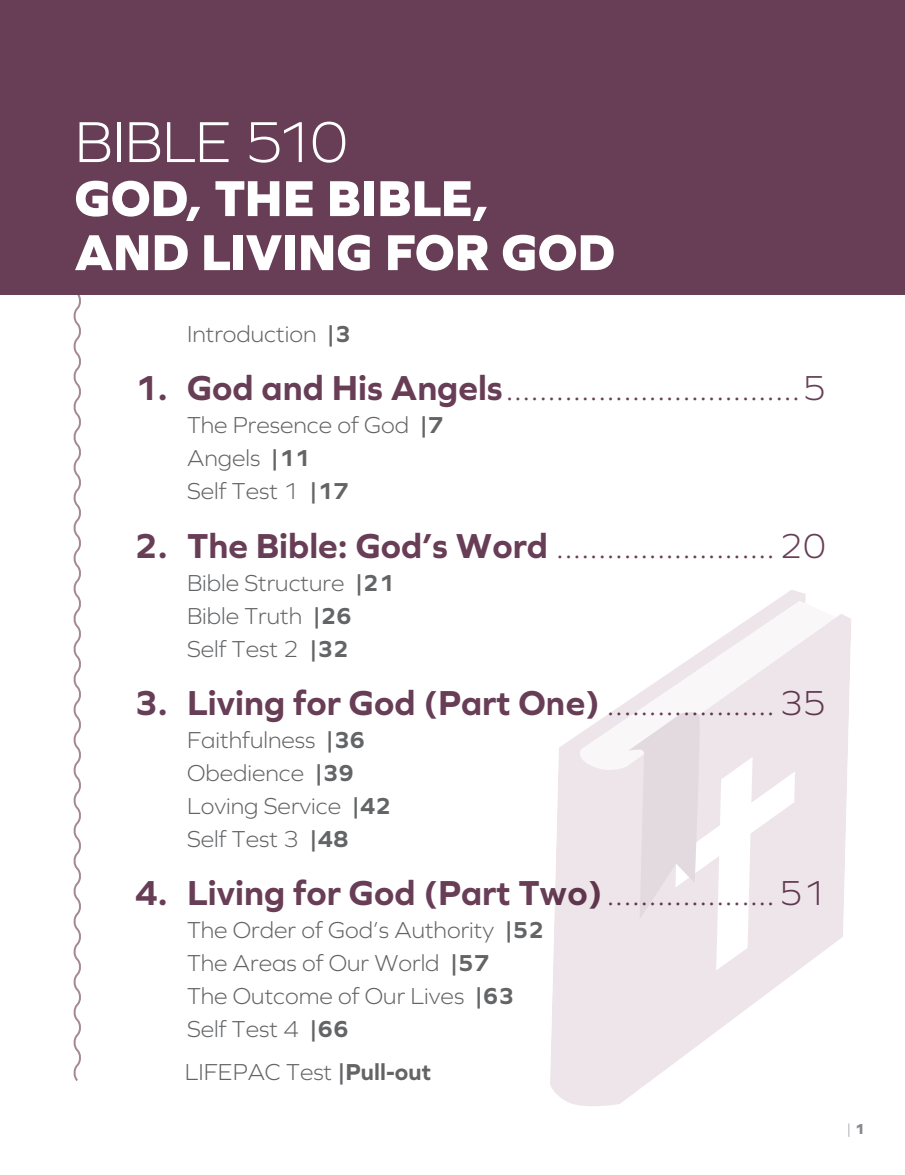
<style>
.page{position:relative;width:905px;height:1175px;background:#fff}
.page>*{position:absolute;margin:0;border:0;box-sizing:border-box;transform-origin:0 0}
.t1{font:300 60px "Graphie";letter-spacing:-.02em;color:#fff}
.t2{font:800 52.5px/54px "Graphie";letter-spacing:-.005em;color:#fff}
.t3{font:300 36px "Graphie";color:#683d56}
.t4{font:700 36px "Graphie";color:#683d56}
.t5{font:300 24px/33px "Graphie";color:#636466}
.t6{font:300 15px "Graphie";color:#87898c}
.s1{font-weight:700}
.s2{font-weight:300}
.s3{font-weight:800}
</style>
<div class="page">
<svg style="left:73px;top:295px;width:8px;height:786px"></svg>
<div style="left:0;top:0;width:904px;height:295px;background:#683d56"></div>
<svg style="left:550px;top:590px;width:301px;height:516px;fill:#ede5ea"></svg>
<svg style="left:568px;top:594px;width:237px;height:376px"></svg>
<h1 class="t1" style="left:74px;top:107px;width:275px">BIBLE 510</h1>
<h2 class="t2" style="left:74px;top:170px;width:542px">GOD, THE BIBLE,<br>AND LIVING FOR GOD</h2>
<p class="t5" style="left:187px;top:317px;width:165px">Introduction <span class="s1">|3</span></p>
<h3 class="t3" style="left:134px;top:367px;width:693px"><span class="s1">1. God and His Angels</span>...................................5</h3>
<p class="t5" style="left:187px;top:408px;width:258px">The Presence of God <span class="s1">|7<br></span>Angels <span class="s1">|11<br></span>Self Test 1 <span class="s1">|17</span></p>
<h3 class="t3" style="left:134px;top:524px;width:693px"><span class="s1">2. The Bible: God’s Word</span> ..........................20</h3>
<p class="t5" style="left:187px;top:565px;width:209px">Bible Structure <span class="s1">|21<br></span>Bible Truth <span class="s1">|26<br></span>Self Test 2 <span class="s1">|32</span></p>
<h3 class="t4" style="left:134px;top:681px;width:693px">3. Living for God (Part One) <span class="s2">....................35</span></h3>
<p class="t5" style="left:187px;top:723px;width:205px">Faithfulness <span class="s1">|36<br></span>Obedience <span class="s1">|39<br></span>Loving Service <span class="s1">|42<br></span>Self Test 3 <span class="s1">|48</span></p>
<h3 class="t4" style="left:134px;top:871px;width:693px">4. Living for God (Part Two) <span class="s2">....................51</span></h3>
<p class="t5" style="left:187px;top:913px;width:358px">The Order of God’s Authority <span class="s1">|52<br></span>The Areas of Our World <span class="s1">|57<br></span>The Outcome of Our Lives <span class="s1">|63<br></span>Self Test 4 <span class="s1">|66</span></p>
<p class="t5" style="left:185px;top:1054px;width:248px">LIFEPAC Test <span class="s1">|Pull-out</span></p>
<p class="t6" style="left:846px;top:1120px;width:20px">| <span class="s3">1</span></p>
</div>
